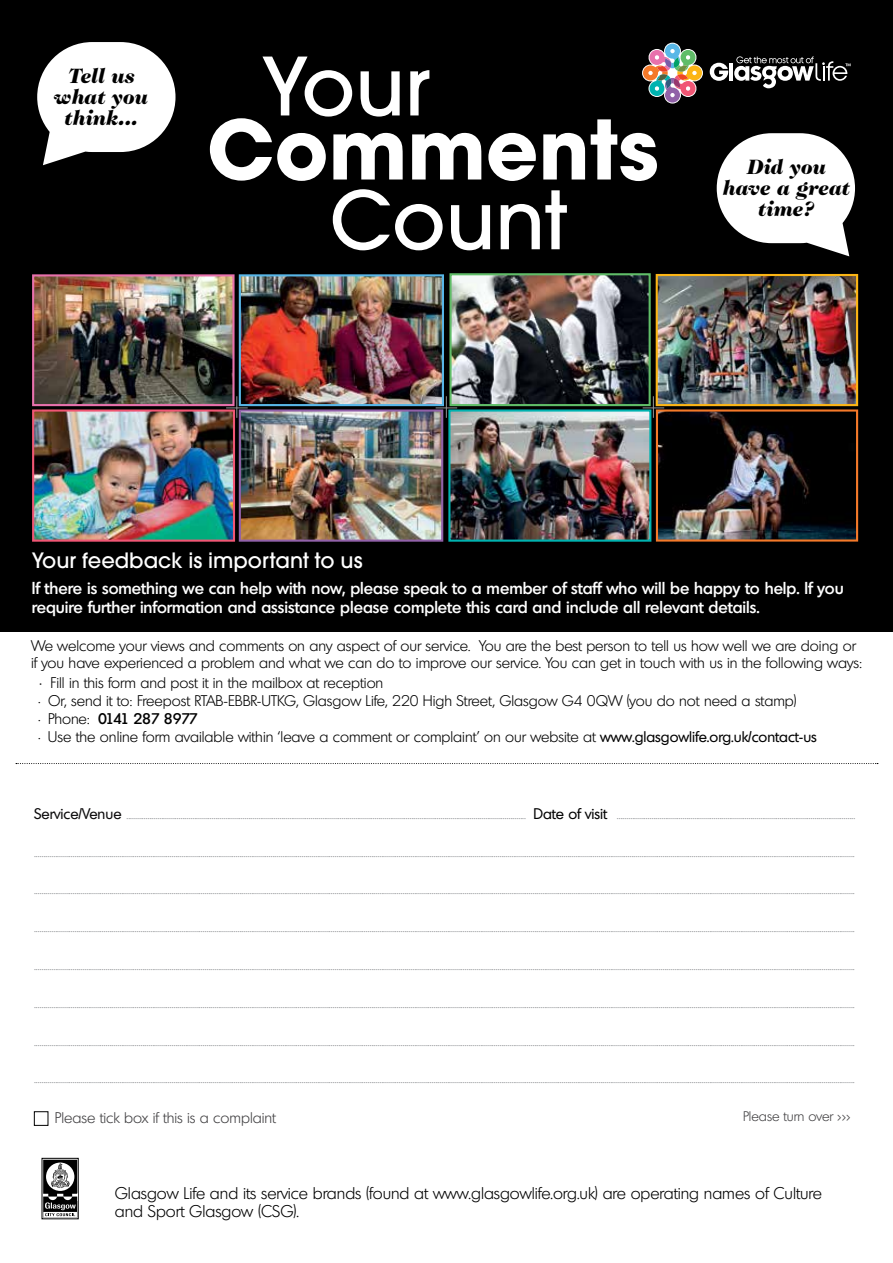
<style>
.page{position:relative;width:893px;height:1263px;background:#fff}
.page>*{position:absolute;margin:0;border:0;box-sizing:border-box;transform-origin:0 0}
.t1{font:700 81.3px "Avant Garde";color:#fff}
.t2{font:500 79.65px "Avant Garde";color:#fff}
.t3{font:italic 900 21px/21px "Caslon Two Twenty Four";color:#000;text-align:center}
.t4{font:500 21px "Avant Garde";color:#fff}
.t5{font:500 16.8px/18.9px "Montreal TS";color:#fff}
.t6{font:300 16.5px/18px "Montreal TS";color:#000}
.t7{font:300 15px/16.8px "Montreal TS";color:#000}
.t8{font:300 15px "Montreal TS";color:#414042}
.t9{font:500 15px "Montreal TS";letter-spacing:-.05em;color:#000}
.t10{font:300 13.5px "Montreal TS";color:#414042}
.t11{font:300 12.6px "Montreal TS";color:#939598}
.s1{font-size:16.8px}
.s2{font-size:14.7px}
.s3{font-weight:300;font-size:14.7px}
.s4{font-weight:300}
.s5{font-weight:400}
.s6{font-weight:400;font-size:15px;color:#0b0a0b}
.s7{font-weight:400;font-size:15px;color:#000}
</style>
<div class="page">
<div style="left:0;top:0;width:893px;height:631px;background:#000"></div>
<svg style="left:717px;top:133px;width:138px;height:123px"></svg>
<svg style="left:642px;top:43px;width:61px;height:61px"></svg>
<svg style="left:710px;top:63px;width:18px;height:18px"></svg>
<hr style="left:729px;top:63px;width:4px;height:18px;background:#fff">
<svg style="left:734px;top:56px;width:116px;height:32px"></svg>
<div style="left:42px;top:1158px;width:36px;height:61px;border:1px solid #000"></div>
<svg style="left:43px;top:1160px;width:34px;height:58px"></svg>
<img style="left:35px;top:277px;width:197px;height:126px">
<div style="left:32px;top:274px;width:203px;height:132px;border:2px solid #e871ac"></div>
<img style="left:242px;top:277px;width:199px;height:126px">
<div style="left:239px;top:274px;width:205px;height:132px;border:2px solid #58b6e7"></div>
<img style="left:452px;top:276px;width:196px;height:127px">
<div style="left:449px;top:273px;width:202px;height:133px;border:2px solid #60bd68"></div>
<img style="left:659px;top:277px;width:196px;height:126px">
<div style="left:656px;top:274px;width:202px;height:132px;border:2px solid #fcb515"></div>
<img style="left:35px;top:412px;width:197px;height:127px">
<div style="left:32px;top:409px;width:203px;height:133px;border:2px solid #f05674"></div>
<img style="left:242px;top:412px;width:198px;height:127px">
<div style="left:239px;top:409px;width:204px;height:133px;border:2px solid #9161a9"></div>
<img style="left:451px;top:412px;width:197px;height:127px">
<div style="left:448px;top:409px;width:203px;height:133px;border:2px solid #00b3b0"></div>
<img style="left:659px;top:412px;width:196px;height:127px">
<div style="left:656px;top:409px;width:202px;height:133px;border:2px solid #f47929"></div>
<svg style="left:226px;top:396px;width:22px;height:22px"></svg>
<svg style="left:436px;top:396px;width:21px;height:22px"></svg>
<svg style="left:643px;top:396px;width:21px;height:22px"></svg>
<svg style="left:16px;top:763px;width:862px;height:1px"></svg>
<div style="left:34px;top:1111px;width:14px;height:15px;border:1px solid #000"></div>
<svg style="left:37px;top:42px;width:138px;height:123px"></svg>
<h3 class="t3" style="left:54px;top:65px;width:95px">Tell us what you think...</h3>
<h2 class="t2" style="left:261px;top:37px;width:170px">Your</h2>
<h1 class="t1" style="left:207px;top:97px;width:453px">Comments</h1>
<h2 class="t2" style="left:330px;top:171px;width:239px">Count</h2>
<h3 class="t3" style="left:722px;top:156px;width:129px">Did you have a great time?</h3>
<h3 class="t4" style="left:32px;top:547px;width:332px">Your feedback is important to us</h3>
<h3 class="t5" style="left:32px;top:578px;width:814px">If there is something we can help with now, please speak to a member of staff who will be happy to help. If you require further information and assistance please complete this card and include all relevant details.</h3>
<p class="t7" style="left:31px;top:637px;width:833px">We welcome your views and comments on any aspect of our service. You are the best person to tell us how well we are doing or if you have experienced a problem and what we can do to improve our service. You can get in touch with us in the following ways:</p>
<p class="t7" style="left:36px;top:674px;width:349px"><span class="s1">•</span> Fill in this form and post it in the mailbox at reception</p>
<p class="t7" style="left:35px;top:692px;width:763px"><span class="s2">•</span> Or, send it to: Freepost RTAB-EBBR-UTKG, Glasgow Life, 220 High Street, Glasgow G4 0QW (you do not need a stamp)</p>
<p class="t9" style="left:35px;top:709px;width:164px"><span class="s3">•</span> <span class="s4">Phone:</span> 0141 287 8977</p>
<p class="t7" style="left:35px;top:728px;width:783px"><span class="s2">•</span> Use the online form available within ‘leave a comment or complaint’ on our website at <span class="s5">www.glasgowlife.org.uk/contact-us</span></p>
<p class="t11" style="left:34px;top:806px;width:823px"><span class="s6">Service/Venue</span> .............................................................................................................................................................................................................. <span class="s7">Date of visit</span> ...........................................................................................................................</p>
<p class="t11" style="left:34px;top:844px;width:822px">.......................................................................................................................................................................................................................................................................................................................................................................................................................................</p>
<p class="t11" style="left:34px;top:882px;width:822px">.......................................................................................................................................................................................................................................................................................................................................................................................................................................</p>
<p class="t11" style="left:34px;top:919px;width:822px">.......................................................................................................................................................................................................................................................................................................................................................................................................................................</p>
<p class="t11" style="left:34px;top:957px;width:822px">.......................................................................................................................................................................................................................................................................................................................................................................................................................................</p>
<p class="t11" style="left:34px;top:995px;width:822px">.......................................................................................................................................................................................................................................................................................................................................................................................................................................</p>
<p class="t11" style="left:34px;top:1033px;width:822px">.......................................................................................................................................................................................................................................................................................................................................................................................................................................</p>
<p class="t11" style="left:34px;top:1071px;width:822px">.......................................................................................................................................................................................................................................................................................................................................................................................................................................</p>
<p class="t8" style="left:55px;top:1108px;width:223px">Please tick box if this is a complaint</p>
<p class="t10" style="left:743px;top:1108px;width:109px">Please turn over &gt;&gt;&gt;</p>
<h3 class="t6" style="left:115px;top:1183px;width:709px">Glasgow Life and its service brands (found at www.glasgowlife.org.uk) are operating names of Culture and Sport Glasgow (CSG).</h3>
</div>
